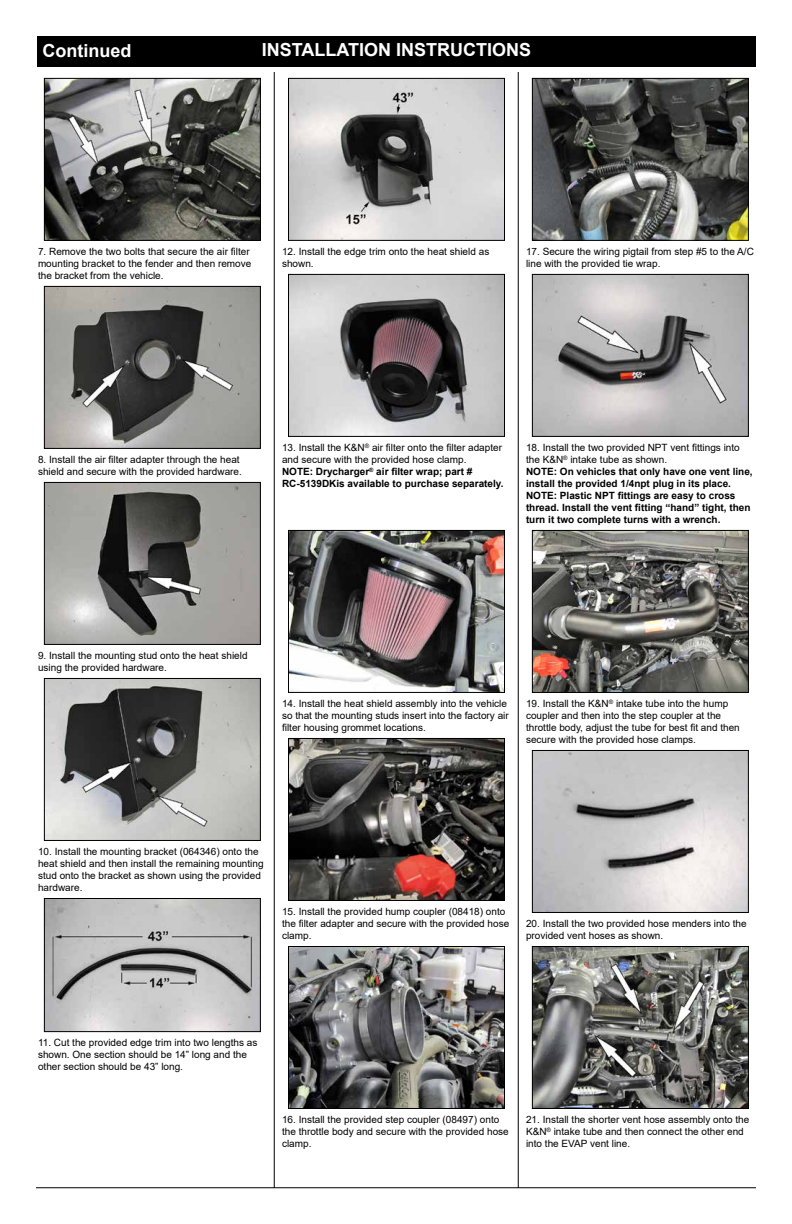
<style>
.page{position:relative;width:792px;height:1224px;background:#fff}
.page>*{position:absolute;margin:0;border:0;box-sizing:border-box;transform-origin:0 0}
.t1{font:700 18px "Arial";color:#fff}
.t2{font:10px/12px "Arial";color:#000}
.t3{font:700 10px/12px "Arial";color:#000}
.s1{font-weight:700}
.s2{font-weight:400}
</style>
<div class="page">
<div style="left:37px;top:36px;width:719px;height:31px;background:#000"></div>
<hr style="left:274px;top:72px;width:1px;height:1116px;background:#000">
<hr style="left:518px;top:72px;width:1px;height:1116px;background:#000">
<hr style="left:36px;top:1188px;width:720px;height:1px;background:#000">
<img style="left:46px;top:80px;width:213px;height:159px">
<div style="left:44px;top:78px;width:217px;height:163px;border:1px solid #000"></div>
<img style="left:290px;top:80px;width:213px;height:159px">
<div style="left:288px;top:78px;width:217px;height:163px;border:1px solid #000"></div>
<img style="left:290px;top:276px;width:213px;height:159px">
<div style="left:288px;top:274px;width:217px;height:163px;border:1px solid #000"></div>
<img style="left:290px;top:532px;width:213px;height:159px">
<div style="left:288px;top:530px;width:217px;height:163px;border:1px solid #000"></div>
<img style="left:290px;top:740px;width:213px;height:159px">
<div style="left:288px;top:738px;width:217px;height:163px;border:1px solid #000"></div>
<img style="left:290px;top:948px;width:213px;height:159px">
<div style="left:288px;top:946px;width:217px;height:163px;border:1px solid #000"></div>
<img style="left:534px;top:80px;width:213px;height:159px">
<div style="left:532px;top:78px;width:217px;height:163px;border:1px solid #000"></div>
<img style="left:534px;top:276px;width:213px;height:159px">
<div style="left:532px;top:274px;width:217px;height:163px;border:1px solid #000"></div>
<img style="left:534px;top:532px;width:213px;height:159px">
<div style="left:532px;top:530px;width:217px;height:163px;border:1px solid #000"></div>
<img style="left:534px;top:752px;width:213px;height:159px">
<div style="left:532px;top:750px;width:217px;height:163px;border:1px solid #000"></div>
<img style="left:534px;top:948px;width:213px;height:159px">
<div style="left:532px;top:946px;width:217px;height:163px;border:1px solid #000"></div>
<img style="left:46px;top:288px;width:213px;height:159px">
<div style="left:44px;top:286px;width:217px;height:163px;border:1px solid #000"></div>
<img style="left:46px;top:484px;width:213px;height:159px">
<div style="left:44px;top:482px;width:217px;height:163px;border:1px solid #000"></div>
<img style="left:46px;top:680px;width:213px;height:159px">
<div style="left:44px;top:678px;width:217px;height:163px;border:1px solid #000"></div>
<img style="left:46px;top:900px;width:213px;height:130px">
<div style="left:44px;top:898px;width:217px;height:134px;border:1px solid #000"></div>
<h1 class="t1" style="left:42px;top:38px;width:90px">Continued</h1>
<h1 class="t1" style="left:262px;top:37px;width:271px">INSTALLATION INSTRUCTIONS</h1>
<p class="t2" style="left:38px;top:245px;width:215px">7. Remove the two bolts that secure the air filter mounting bracket to the fender and then remove the bracket from the vehicle.</p>
<p class="t2" style="left:282px;top:245px;width:209px">12. Install the edge trim onto the heat shield as shown.</p>
<p class="t2" style="left:526px;top:245px;width:229px">17. Secure the wiring pigtail from step #5 to the A/C line with the provided tie wrap.</p>
<p class="t2" style="left:38px;top:453px;width:205px">8. Install the air filter adapter through the heat shield and secure with the provided hardware.</p>
<p class="t2" style="left:282px;top:441px;width:223px">13. Install the K&amp;N<sup>®</sup> air filter onto the filter adapter and secure with the provided hose clamp.<br><span class="s1">NOTE: Drycharger</span><sup>®</sup> <span class="s1">air filter wrap; part # RC-5139DKis available to purchase separately.</span></p>
<p class="t3" style="left:526px;top:442px;width:228px"><span class="s2">18. Install the two provided NPT vent fittings into the K&amp;N</span><sup>®</sup> <span class="s2">intake tube as shown.<br></span>NOTE: On vehicles that only have one vent line, install the provided 1/4npt plug in its place.<br>NOTE: Plastic NPT fittings are easy to cross thread. Install the vent fitting “hand” tight, then turn it two complete turns with a wrench.</p>
<p class="t2" style="left:38px;top:650px;width:211px">9. Install the mounting stud onto the heat shield using the provided hardware.</p>
<p class="t2" style="left:282px;top:698px;width:228px">14. Install the heat shield assembly into the vehicle so that the mounting studs insert into the factory air filter housing grommet locations.</p>
<p class="t2" style="left:526px;top:698px;width:215px">19. Install the K&amp;N<sup>®</sup> intake tube into the hump coupler and then into the step coupler at the throttle body, adjust the tube for best fit and then secure with the provided hose clamps.</p>
<p class="t2" style="left:38px;top:846px;width:227px">10. Install the mounting bracket (064346) onto the heat shield and then install the remaining mounting stud onto the bracket as shown using the provided hardware.</p>
<p class="t2" style="left:282px;top:906px;width:229px">15. Install the provided hump coupler (08418) onto the filter adapter and secure with the provided hose clamp.</p>
<p class="t2" style="left:526px;top:918px;width:222px">20. Install the two provided hose menders into the provided vent hoses as shown.</p>
<p class="t2" style="left:38px;top:1037px;width:221px">11. Cut the provided edge trim into two lengths as shown. One section should be 14” long and the other section should be 43” long.</p>
<p class="t2" style="left:282px;top:1114px;width:228px">16. Install the provided step coupler (08497) onto the throttle body and secure with the provided hose clamp.</p>
<p class="t2" style="left:526px;top:1114px;width:225px">21. Install the shorter vent hose assembly onto the<br>K&amp;N<sup>®</sup> intake tube and then connect the other end into the EVAP vent line.</p>
</div>
